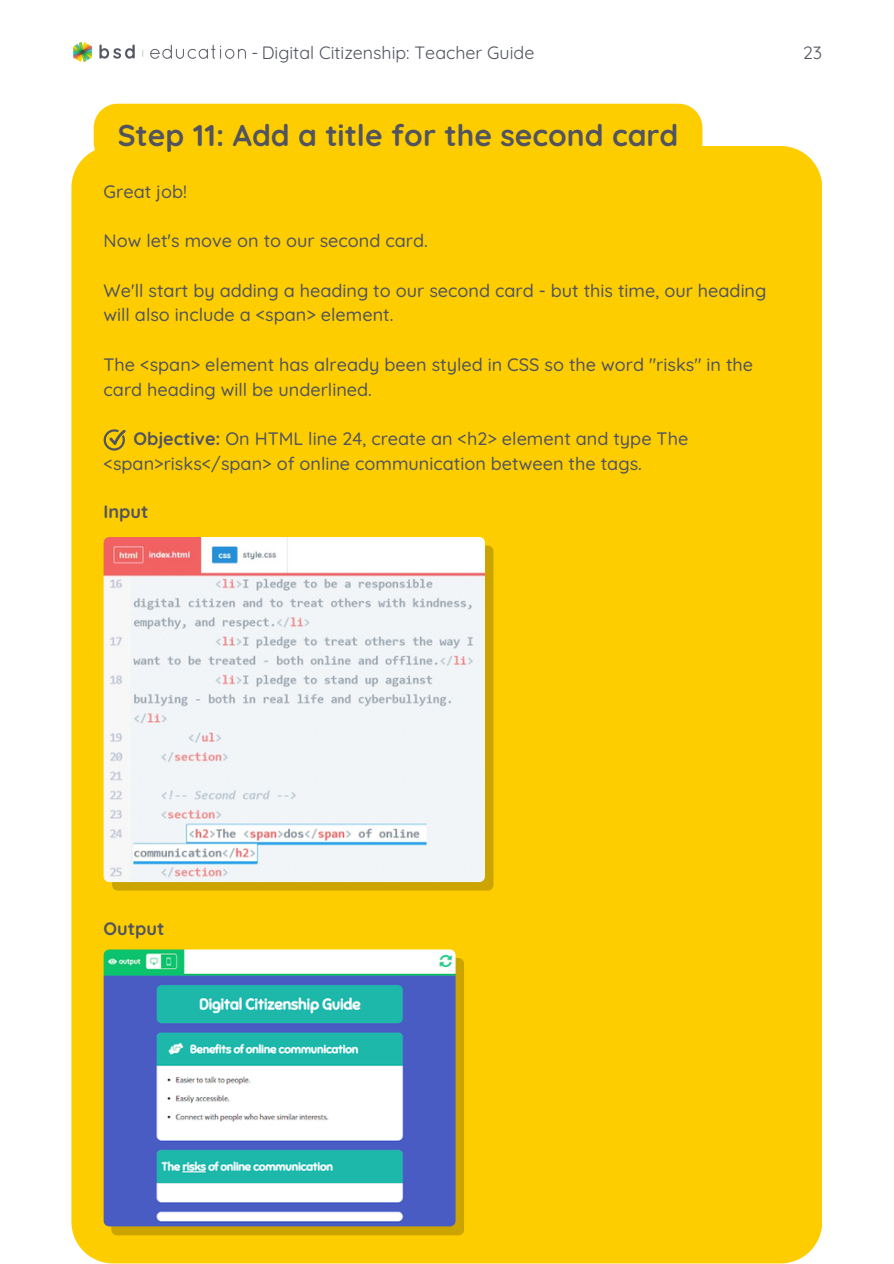
<style>
.page{position:relative;width:894px;height:1264px;background:#fff}
.page>*{position:absolute;margin:0;border:0;box-sizing:border-box;transform-origin:0 0}
.t1{font:700 30px "Quicksand";color:#51545f}
.t2{font:500 18px/24.8px "Quicksand";color:#51545f}
.t3{font:700 18px "Quicksand";color:#51545f}
.t4{font:17.85px "Quicksand";color:#51545f}
.s1{font-weight:700}
</style>
<div class="page">
<img style="left:73px;top:41px;width:173px;height:22px">
<div style="left:71px;top:146px;width:751px;height:1116px;background:#fecd00"></div>
<div style="left:112px;top:545px;width:381px;height:345px;background:#cba400"></div>
<svg style="left:104px;top:429px;width:22px;height:21px"></svg>
<div style="left:94px;top:104px;width:608px;height:62px;background:#fecd00"></div>
<img style="left:104px;top:537px;width:381px;height:345px;border-radius:6px">
<svg style="left:111px;top:958px;width:353px;height:277px;background:#c4a00a"></svg>
<img style="left:104px;top:949px;width:351px;height:277px;border-radius:6px">
<h2 class="t4" style="left:251px;top:41px;width:284px">- Digital Citizenship: Teacher Guide</h2>
<h2 class="t4" style="left:802px;top:41px;width:21px">23</h2>
<h2 class="t1" style="left:118px;top:116px;width:562px">Step 11: Add a title for the second card</h2>
<p class="t2" style="left:104px;top:178px;width:85px">Great job!</p>
<p class="t2" style="left:104px;top:228px;width:325px">Now let's move on to our second card.</p>
<p class="t2" style="left:104px;top:277px;width:664px">We'll start by adding a heading to our second card - but this time, our heading will also include a &lt;span&gt; element.</p>
<h1 class="t2" style="left:104px;top:352px;width:651px">The &lt;span&gt; element has already been styled in CSS so the word "risks" in the card heading will be underlined.</h1>
<h2 class="t2" style="left:104px;top:426px;width:586px;text-indent:30px"><span class="s1">Objective:</span> On HTML line 24, create an &lt;h2&gt; element and type The &lt;span&gt;risks&lt;/span&gt; of online communication between the tags.</h2>
<p class="t3" style="left:104px;top:500px;width:46px">Input</p>
<p class="t3" style="left:104px;top:916px;width:62px">Output</p>
</div>
